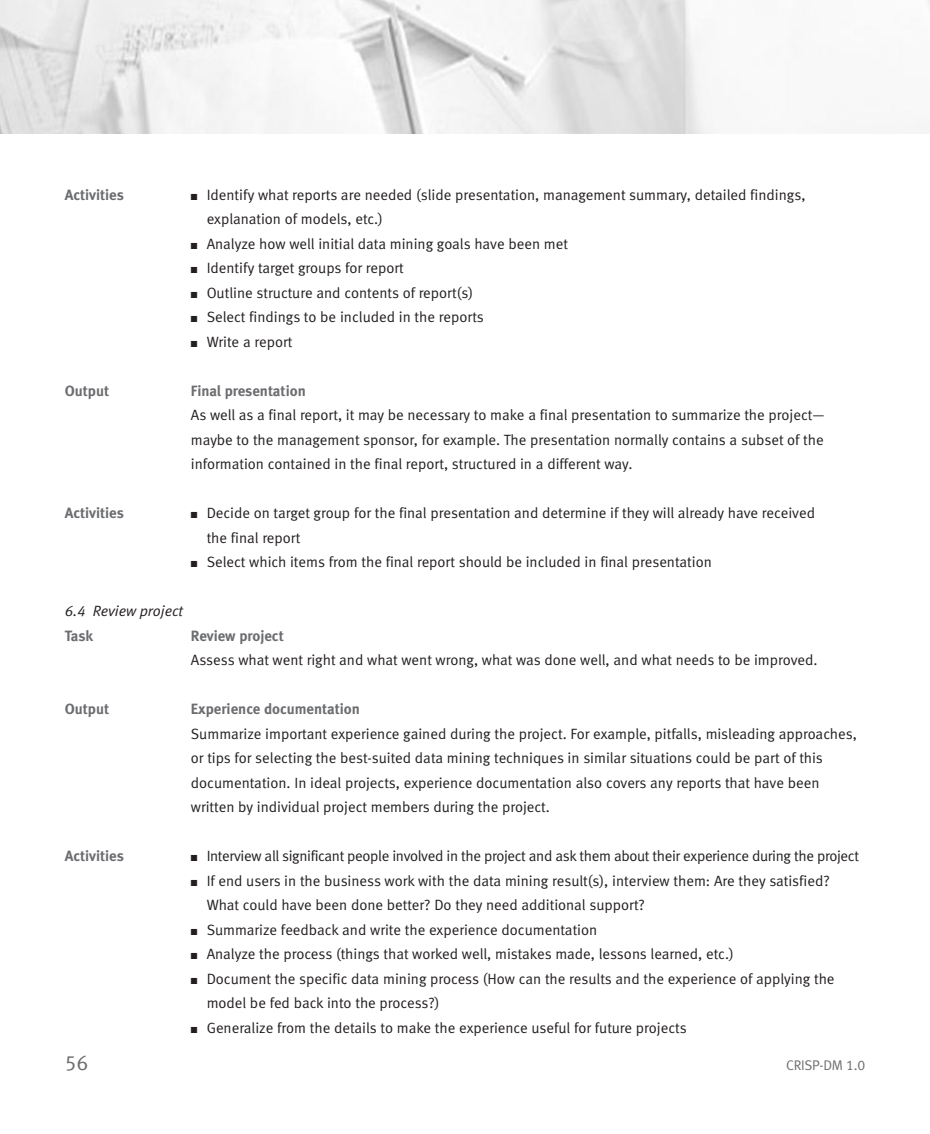
<style>
.page{position:relative;width:930px;height:1134px;background:#fff}
.page>*{position:absolute;margin:0;border:0;box-sizing:border-box;transform-origin:0 0}
.t1{font:21px "Meta Normal LF";color:#6c6d70}
.t2{font:14.88px/24.5px "Meta Normal LF";color:#231f20}
.t3{font:14.88px "Meta Bold LF";color:#6c6d70}
.t4{font:14.88px "Meta Normal LF";letter-spacing:-.025em;color:#231f20}
.t5{font:italic 14.88px "Meta Normal LF";color:#231f20}
.t6{font:14px "Meta Normal LF";letter-spacing:-.015em;color:#6c6d70}
</style>
<div class="page">
<img style="left:0;top:0;width:929px;height:134px">
<p class="t3" style="left:65px;top:189px;width:61px">Activities</p>
<p class="t2" style="left:206px;top:183px;width:600px;text-indent:-16px">■ Identify what reports are needed (slide presentation, management summary, detailed findings, explanation of models, etc.)</p>
<p class="t2" style="left:191px;top:232px;width:378px">■ Analyze how well initial data mining goals have been met</p>
<p class="t2" style="left:191px;top:257px;width:214px">■ Identify target groups for report</p>
<p class="t2" style="left:191px;top:281px;width:284px">■ Outline structure and contents of report(s)</p>
<p class="t2" style="left:191px;top:306px;width:294px">■ Select findings to be included in the reports</p>
<p class="t2" style="left:191px;top:330px;width:103px">■ Write a report</p>
<p class="t3" style="left:65px;top:385px;width:46px">Output</p>
<p class="t3" style="left:191px;top:385px;width:116px">Final presentation</p>
<p class="t2" style="left:191px;top:404px;width:635px;text-align:justify">As well as a final report, it may be necessary to make a final presentation to summarize the project— maybe to the management sponsor, for example. The presentation normally contains a subset of the information contained in the final report, structured in a different way.</p>
<p class="t3" style="left:65px;top:507px;width:61px">Activities</p>
<p class="t2" style="left:206px;top:502px;width:609px;text-indent:-16px">■ Decide on target group for the final presentation and determine if they will already have received the final report</p>
<p class="t2" style="left:191px;top:551px;width:522px">■ Select which items from the final report should be included in final presentation</p>
<p class="t5" style="left:65px;top:606px;width:120px">6.4 Review project</p>
<p class="t3" style="left:65px;top:630px;width:30px">Task</p>
<p class="t3" style="left:191px;top:630px;width:94px">Review project</p>
<p class="t2" style="left:191px;top:649px;width:628px">Assess what went right and what went wrong, what was done well, and what needs to be improved.</p>
<p class="t3" style="left:65px;top:703px;width:46px">Output</p>
<p class="t3" style="left:191px;top:703px;width:170px">Experience documentation</p>
<p class="t2" style="left:191px;top:722px;width:667px">Summarize important experience gained during the project. For example, pitfalls, misleading approaches, or tips for selecting the best-suited data mining techniques in similar situations could be part of this documentation. In ideal projects, experience documentation also covers any reports that have been written by individual project members during the project.</p>
<p class="t3" style="left:65px;top:850px;width:61px">Activities</p>
<p class="t4" style="left:191px;top:851px;width:669px">■ Interview all significant people involved in the project and ask them about their experience during the project</p>
<p class="t2" style="left:207px;top:869px;width:624px;text-indent:-16px">■ If end users in the business work with the data mining result(s), interview them: Are they satisfied?<br>What could have been done better? Do they need additional support?</p>
<p class="t2" style="left:191px;top:918px;width:408px">■ Summarize feedback and write the experience documentation</p>
<p class="t2" style="left:191px;top:943px;width:544px">■ Analyze the process (things that worked well, mistakes made, lessons learned, etc.)</p>
<p class="t2" style="left:206px;top:967px;width:629px;text-indent:-16px">■ Document the specific data mining process (How can the results and the experience of applying the model be fed back into the process?)</p>
<p class="t2" style="left:191px;top:1016px;width:497px">■ Generalize from the details to make the experience useful for future projects</p>
<h1 class="t1" style="left:65px;top:1055px;width:25px">56</h1>
<p class="t6" style="left:786px;top:1060px;width:80px">CRISP-DM 1.0</p>
</div>
